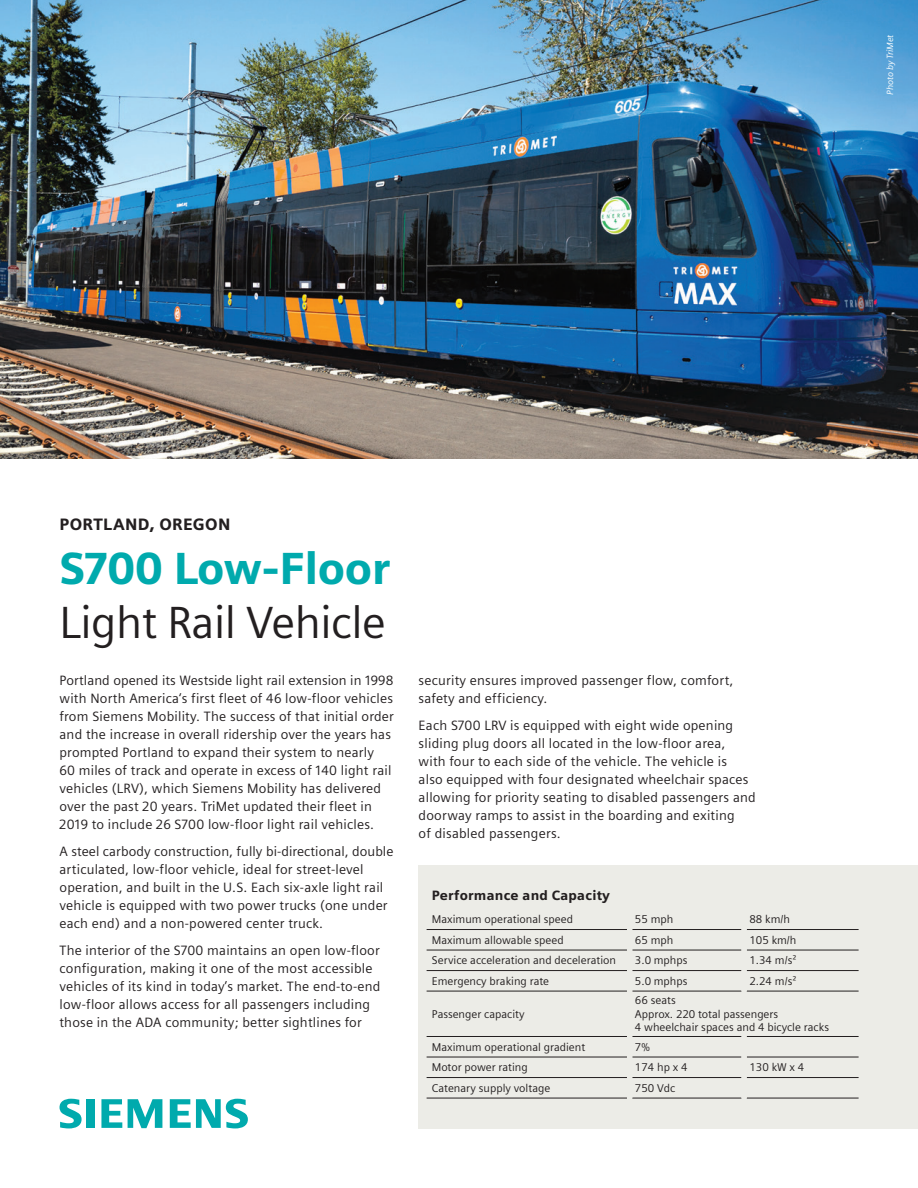
<style>
.page{position:relative;width:918px;height:1188px;background:#fff}
.page>*{position:absolute;margin:0;border:0;box-sizing:border-box;transform-origin:0 0}
.t1{font:45px "Siemens Sans";letter-spacing:-.01em;color:#231f20}
.t2{font:900 45px "Siemens Sans";letter-spacing:-.01em;color:#00aaad}
.t3{font:900 16.5px "Siemens Sans";letter-spacing:.02em;color:#231f20}
.t4{font:13.5px/18px "Siemens Sans";letter-spacing:.015em;color:#231f20}
.t5{font:900 13.5px "Siemens Sans";letter-spacing:.015em;color:#231f20}
.t6{font:11.25px/13.5px "Siemens Sans";color:#231f20}
.t7{font:italic 9px "Siemens Sans";letter-spacing:-.02em;color:#fff}
</style>
<div class="page">
<div style="left:419px;top:865px;width:499px;height:263px;background:#ecece7"></div>
<svg style="left:60px;top:1099px;width:34px;height:29px"></svg>
<svg style="left:101px;top:1099px;width:21px;height:29px"></svg>
<svg style="left:128px;top:1099px;width:34px;height:29px"></svg>
<svg style="left:170px;top:1099px;width:78px;height:29px"></svg>
<hr style="left:632px;top:929px;width:109px;height:1px;background:#231f20">
<hr style="left:747px;top:929px;width:112px;height:1px;background:#231f20">
<hr style="left:632px;top:950px;width:109px;height:1px;background:#231f20">
<hr style="left:747px;top:950px;width:112px;height:1px;background:#231f20">
<hr style="left:632px;top:1057px;width:109px;height:1px;background:#231f20">
<hr style="left:747px;top:1057px;width:112px;height:1px;background:#231f20">
<hr style="left:632px;top:1077px;width:109px;height:1px;background:#231f20">
<hr style="left:747px;top:1077px;width:112px;height:1px;background:#231f20">
<hr style="left:632px;top:1098px;width:109px;height:1px;background:#231f20">
<hr style="left:747px;top:1098px;width:112px;height:1px;background:#231f20">
<hr style="left:632px;top:970px;width:109px;height:1px;background:#231f20">
<hr style="left:747px;top:970px;width:112px;height:1px;background:#231f20">
<hr style="left:632px;top:991px;width:109px;height:1px;background:#231f20">
<hr style="left:747px;top:991px;width:112px;height:1px;background:#231f20">
<hr style="left:632px;top:1036px;width:109px;height:1px;background:#231f20">
<hr style="left:747px;top:1036px;width:112px;height:1px;background:#231f20">
<hr style="left:427px;top:929px;width:200px;height:1px;background:#231f20">
<hr style="left:427px;top:950px;width:200px;height:1px;background:#231f20">
<hr style="left:427px;top:970px;width:200px;height:1px;background:#231f20">
<hr style="left:427px;top:991px;width:200px;height:1px;background:#231f20">
<hr style="left:427px;top:1036px;width:200px;height:1px;background:#231f20">
<hr style="left:427px;top:1057px;width:200px;height:1px;background:#231f20">
<hr style="left:427px;top:1077px;width:200px;height:1px;background:#231f20">
<hr style="left:427px;top:1098px;width:200px;height:1px;background:#231f20">
<img style="left:0;top:0;width:918px;height:459px">
<p class="t7" style="left:883px;top:95px;width:62px;rotate:-90deg">Photo by TriMet</p>
<p class="t3" style="left:60px;top:511px;width:173px">PORTLAND, OREGON</p>
<h1 class="t2" style="left:60px;top:532px;width:332px">S700 Low-Floor</h1>
<h1 class="t1" style="left:60px;top:588px;width:328px">Light Rail Vehicle</h1>
<p class="t4" style="left:60px;top:670px;width:336px">Portland opened its Westside light rail extension in 1998 with North America‘s first fleet of 46 low-floor vehicles from Siemens Mobility. The success of that initial order and the increase in overall ridership over the years has prompted Portland to expand their system to nearly<br>60 miles of track and operate in excess of 140 light rail vehicles (LRV), which Siemens Mobility has delivered over the past 20 years. TriMet updated their fleet in 2019 to include 26 S700 low-floor light rail vehicles.</p>
<p class="t4" style="left:60px;top:841px;width:336px">A steel carbody construction, fully bi-directional, double articulated, low-floor vehicle, ideal for street-level operation, and built in the U.S. Each six-axle light rail vehicle is equipped with two power trucks (one under each end) and a non-powered center truck.</p>
<p class="t4" style="left:60px;top:941px;width:322px">The interior of the S700 maintains an open low-floor configuration, making it one of the most accessible vehicles of its kind in today’s market. The end-to-end low-floor allows access for all passengers including those in the ADA community; better sightlines for</p>
<p class="t4" style="left:419px;top:670px;width:316px">security ensures improved passenger flow, comfort, safety and efficiency.</p>
<p class="t4" style="left:419px;top:715px;width:339px">Each S700 LRV is equipped with eight wide opening sliding plug doors all located in the low-floor area, with four to each side of the vehicle. The vehicle is<br>also equipped with four designated wheelchair spaces allowing for priority seating to disabled passengers and doorway ramps to assist in the boarding and exiting<br>of disabled passengers.</p>
<p class="t5" style="left:432px;top:885px;width:180px">Performance and Capacity</p>
<p class="t6" style="left:432px;top:912px;width:143px">Maximum operational speed</p>
<p class="t6" style="left:635px;top:912px;width:40px">55 mph</p>
<p class="t6" style="left:749px;top:912px;width:42px">88 km/h</p>
<p class="t6" style="left:432px;top:932px;width:133px">Maximum allowable speed</p>
<p class="t6" style="left:635px;top:932px;width:40px">65 mph</p>
<p class="t6" style="left:749px;top:932px;width:49px">105 km/h</p>
<p class="t6" style="left:432px;top:953px;width:186px">Service acceleration and deceleration</p>
<p class="t6" style="left:635px;top:953px;width:54px">3.0 mphps</p>
<p class="t6" style="left:749px;top:953px;width:49px">1.34 m/s²</p>
<p class="t6" style="left:432px;top:973px;width:119px">Emergency braking rate</p>
<p class="t6" style="left:635px;top:973px;width:54px">5.0 mphps</p>
<p class="t6" style="left:749px;top:973px;width:49px">2.24 m/s²</p>
<p class="t6" style="left:432px;top:1006px;width:94px">Passenger capacity</p>
<p class="t6" style="left:635px;top:993px;width:196px">66 seats<br>Approx. 220 total passengers<br>4 wheelchair spaces and 4 bicycle racks</p>
<p class="t6" style="left:432px;top:1039px;width:155px">Maximum operational gradient</p>
<p class="t6" style="left:635px;top:1039px;width:16px">7%</p>
<p class="t6" style="left:432px;top:1060px;width:97px">Motor power rating</p>
<p class="t6" style="left:635px;top:1060px;width:54px">174 hp x 4</p>
<p class="t6" style="left:749px;top:1060px;width:57px">130 kW x 4</p>
<p class="t6" style="left:432px;top:1080px;width:120px">Catenary supply voltage</p>
<p class="t6" style="left:635px;top:1080px;width:42px">750 Vdc</p>
</div>
